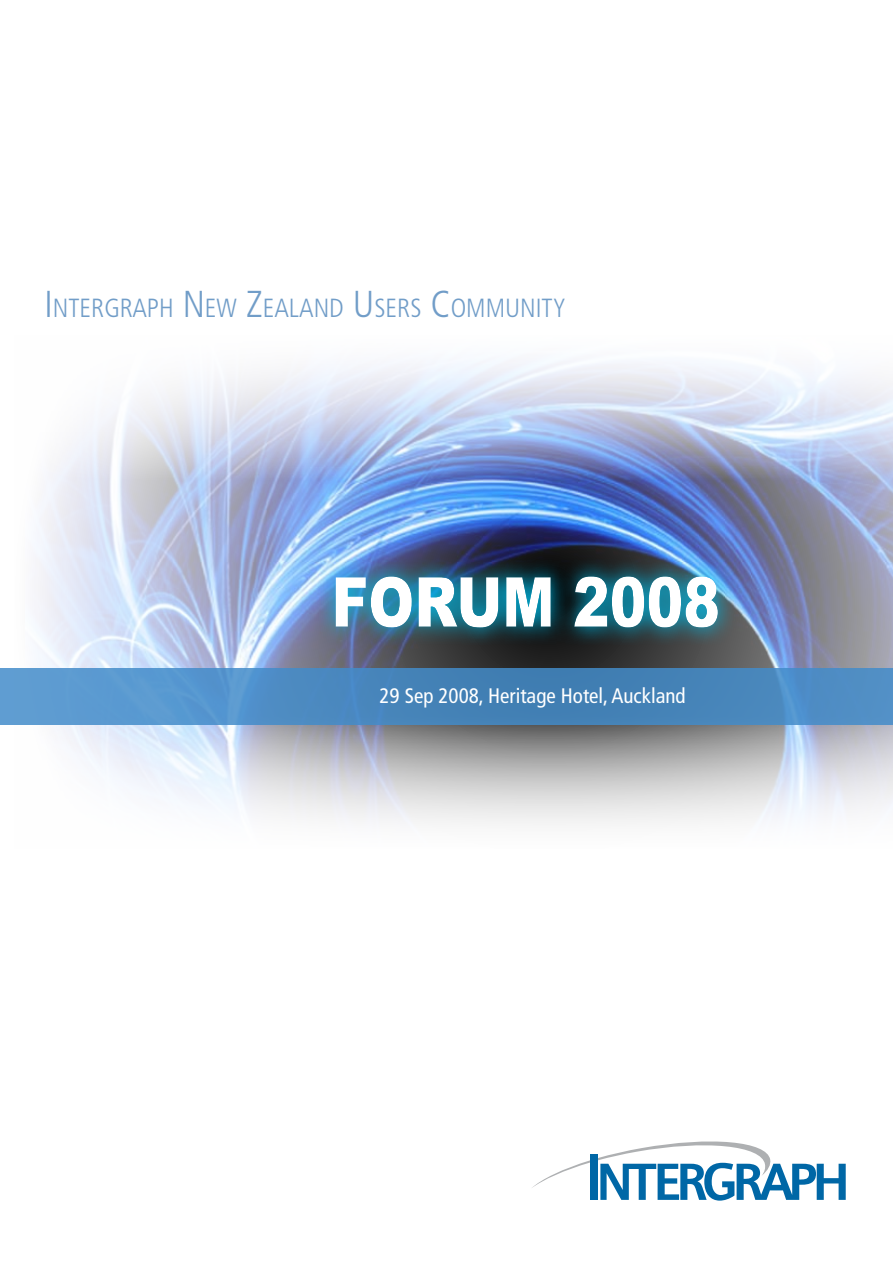
<style>
.page{position:relative;width:893px;height:1263px;background:#fff}
.page>*{position:absolute;margin:0;border:0;box-sizing:border-box;transform-origin:0 0}
.t1{font:900 69px "Arial";color:#fff;scale:.8 1}
.t2{font:300 condensed 26.25px "Frutiger LT Std";color:#719dc8}
.t3{font:condensed 21px "Frutiger LT Std";color:#fff}
.s1{font-size:37.5px}
</style>
<div class="page">
<svg style="left:532px;top:1141px;width:314px;height:59px"></svg>
<img style="left:38px;top:515px;width:855px;height:153px">
<img style="left:44px;top:361px;width:849px;height:154px">
<svg style="left:0;top:724px;width:893px;height:101px"></svg>
<svg style="left:0;top:668px;width:893px;height:56px;background:#4c8bc1"></svg>
<div style="left:320px;top:552px;width:493px;height:97px;background:#65cdf0;opacity:.75"></div>
<p class="t2" style="left:44px;top:293px;width:523px"><span class="s1">I</span>NTERGRAPH <span class="s1">N</span> EW <span class="s1">Z</span>EALAND <span class="s1">U</span>SERS <span class="s1">C</span>OMMUNITY</p>
<h1 class="t1" style="left:332px;top:552px;width:487px">FORUM 2008</h1>
<p class="t3" style="left:380px;top:683px;width:308px">29 Sep 2008, Heritage Hotel, Auckland</p>
</div>
